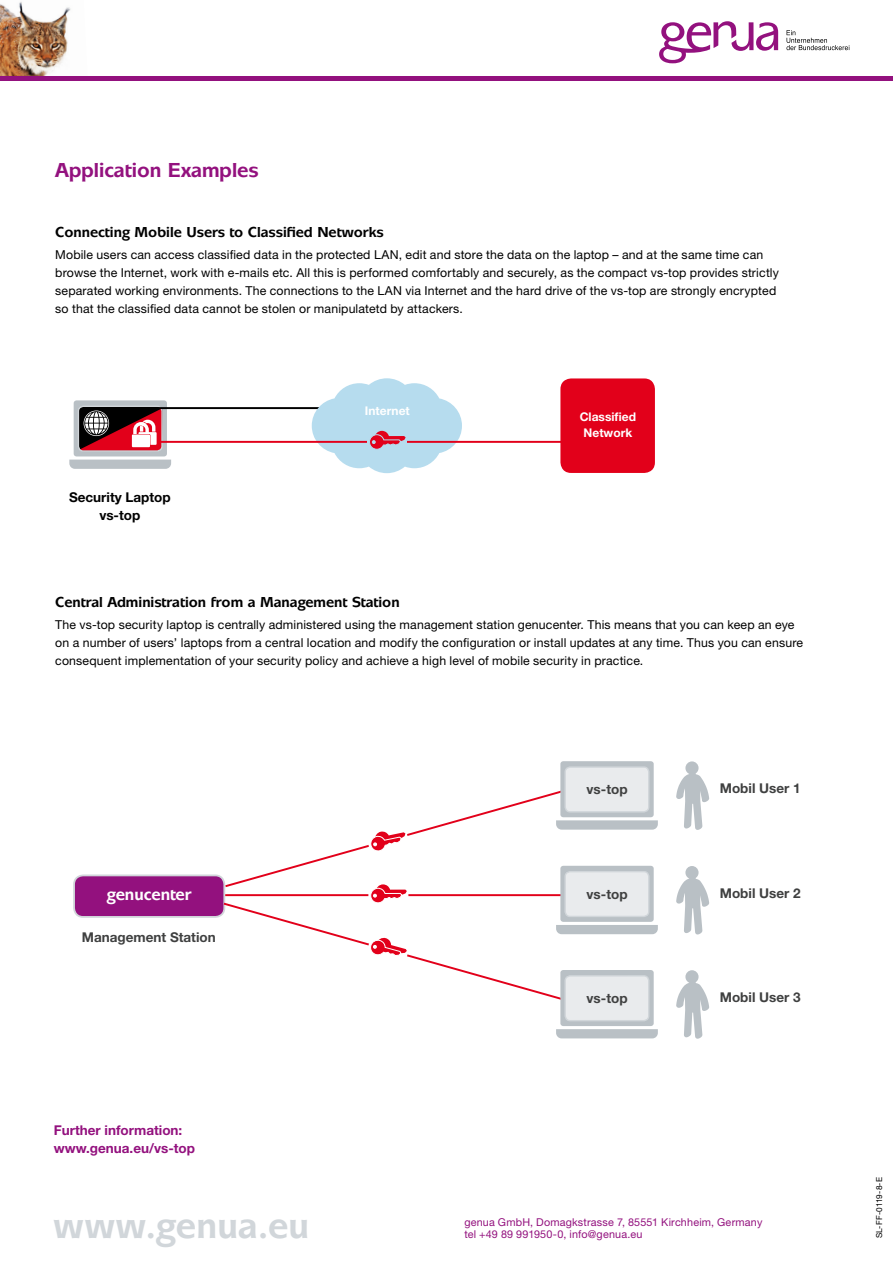
<style>
.page{position:relative;width:893px;height:1263px;background:#fff}
.page>*{position:absolute;margin:0;border:0;box-sizing:border-box;transform-origin:0 0}
.t1{font:700 37.5px "Mixage ITC Std";letter-spacing:.01em;color:#d1d6da}
.t2{font:700 21px "Mixage ITC Std";color:#93117e}
.t3{font:700 17.1px "Mixage ITC Std";color:#fff}
.t4{font:700 15px "Mixage ITC Std";color:#000}
.t5{font:700 13.5px "Helvetica Neue";color:#3f4040}
.t6{font:700 13.5px/18px "Helvetica Neue";color:#93117e}
.t7{font:700 13.5px/18px "Helvetica Neue";color:#000;text-align:center}
.t8{font:12.3px/18px "Helvetica Neue";letter-spacing:.01em;color:#000}
.t9{font:700 12px/16.5px "Helvetica Neue";color:#fff;text-align:center}
.t10{font:10.8px "Helvetica Neue";letter-spacing:.015em;color:#93117e}
.t11{font:8.25px "Helvetica Neue";letter-spacing:-.005em;color:#000}
</style>
<div class="page">
<img style="left:0;top:2px;width:88px;height:75px">
<hr style="left:0;top:77px;width:893px;height:4px;background:#93117e">
<hr style="left:152px;top:407px;width:175px;height:2px;background:#000">
<div style="left:560px;top:378px;width:95px;height:95px;background:#e2001a;border-radius:11px"></div>
<svg style="left:69px;top:400px;width:102px;height:69px"></svg>
<hr style="left:159px;top:441px;width:431px;height:2px;background:#e2001a">
<svg style="left:312px;top:378px;width:150px;height:95px"></svg>
<div style="left:74px;top:875px;width:150px;height:42px;background:#93117e;border-radius:9px"></div>
<div style="left:73px;top:874px;width:152px;height:44px;border:2px solid #d1d6da;border-radius:9px"></div>
<svg style="left:676px;top:761px;width:33px;height:69px"></svg>
<svg style="left:676px;top:866px;width:33px;height:68px"></svg>
<svg style="left:676px;top:970px;width:33px;height:69px"></svg>
<svg style="left:222px;top:761px;width:436px;height:277px"></svg>
<svg style="left:659px;top:21px;width:119px;height:42px"></svg>
<svg style="left:786px;top:30px;width:64px;height:20px"></svg>
<h2 class="t2" style="left:55px;top:158px;width:205px">Application Examples</h2>
<p class="t4" style="left:55px;top:223px;width:330px">Connecting Mobile Users to Classified Networks</p>
<p class="t8" style="left:55px;top:245px;width:725px">Mobile users can access classified data in the protected LAN, edit and store the data on the laptop – and at the same time can browse the Internet, work with e-mails etc. All this is performed comfortably and securely, as the compact vs-top provides strictly separated working environments. The connections to the LAN via Internet and the hard drive of the vs-top are strongly encrypted so that the classified data cannot be stolen or manipulatetd by attackers.</p>
<p class="t7" style="left:69px;top:488px;width:103px">Security Laptop vs-top</p>
<p class="t9" style="left:365px;top:402px;width:46px">Internet</p>
<p class="t4" style="left:55px;top:593px;width:346px">Central Administration from a Management Station</p>
<p class="t9" style="left:580px;top:408px;width:58px">Classified<br>Network</p>
<p class="t8" style="left:55px;top:615px;width:749px">The vs-top security laptop is centrally administered using the management station genucenter. This means that you can keep an eye on a number of users’ laptops from a central location and modify the configuration or install updates at any time. Thus you can ensure consequent implementation of your security policy and achieve a high level of mobile security in practice.</p>
<h3 class="t3" style="left:107px;top:884px;width:86px">genucenter</h3>
<p class="t5" style="left:82px;top:929px;width:135px">Management Station</p>
<p class="t6" style="left:54px;top:1121px;width:143px">Further information: www.genua.eu/vs-top</p>
<p class="t5" style="left:587px;top:781px;width:43px">vs-top</p>
<p class="t5" style="left:720px;top:780px;width:82px">Mobil User 1</p>
<p class="t5" style="left:587px;top:885px;width:43px">vs-top</p>
<p class="t5" style="left:720px;top:885px;width:82px">Mobil User 2</p>
<p class="t5" style="left:587px;top:990px;width:43px">vs-top</p>
<p class="t5" style="left:720px;top:989px;width:82px">Mobil User 3</p>
<p class="t10" style="left:464px;top:1216px;width:300px">genua GmbH, Domagkstrasse 7, 85551 Kirchheim, Germany</p>
<h1 class="t1" style="left:54px;top:1202px;width:257px">www.genua.eu</h1>
<p class="t10" style="left:464px;top:1228px;width:180px">tel +49 89 991950-0, info@genua.eu</p>
<p class="t11" style="left:874px;top:1238px;width:63px;rotate:-90deg">SL-FF-0119-8-E</p>
</div>
